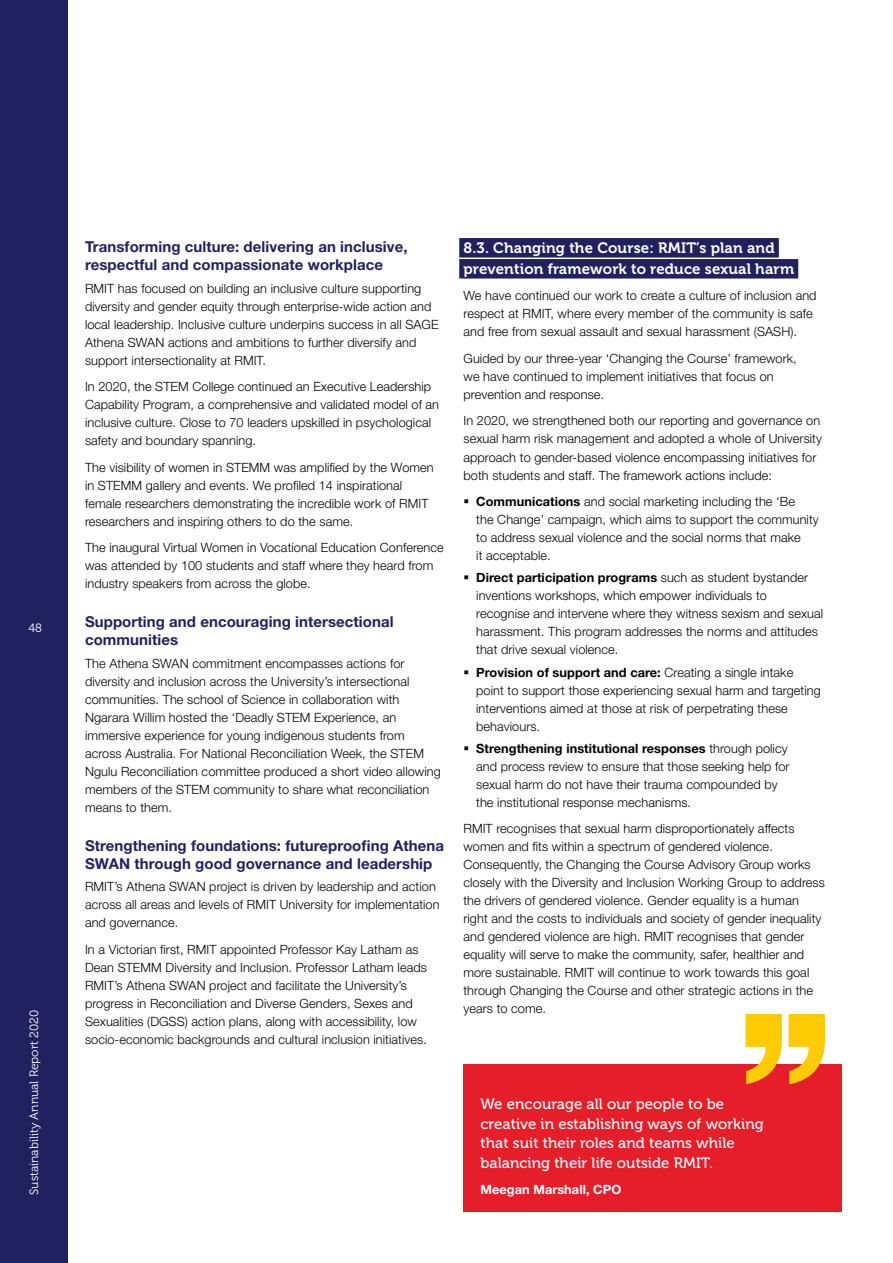
<style>
.page{position:relative;width:893px;height:1263px;background:#fff}
.page>*{position:absolute;margin:0;border:0;box-sizing:border-box;transform-origin:0 0}
.t1{font:700 15px/18px "Helvetica Neue LT Std";letter-spacing:.005em;color:#222160}
.t2{font:15px/19.5px "Museo 500";letter-spacing:.005em;color:#fff}
.t3{font:15px/21px "Museo 700";letter-spacing:.01em;color:#fff}
.t4{font:300 12.75px/18px "Helvetica Neue LT Std";letter-spacing:.005em;color:#000}
.t5{font:700 12.75px "Helvetica Neue LT Std";letter-spacing:.005em;color:#fff}
.t6{font:12px "Museo 300";color:#fff}
.s1{font-weight:700}
</style>
<div class="page">
<div style="left:0;top:0;width:68px;height:1263px;background:#222160"></div>
<div style="left:463px;top:1064px;width:379px;height:147px;background:#e61e2a"></div>
<svg style="left:746px;top:1014px;width:36px;height:70px"></svg>
<svg style="left:789px;top:1014px;width:36px;height:70px"></svg>
<div style="left:459px;top:238px;width:320px;height:20px;background:#222160"></div>
<div style="left:459px;top:259px;width:339px;height:20px;background:#222160"></div>
<p class="t6" style="left:28px;top:621px;width:15px">48</p>
<p class="t6" style="left:28px;top:1195px;width:187px;rotate:-90deg">Sustainability Annual Report 2020</p>
<p class="t1" style="left:85px;top:238px;width:324px">Transforming culture: delivering an inclusive, respectful and compassionate workplace</p>
<p class="t4" style="left:85px;top:279px;width:355px">RMIT has focused on building an inclusive culture supporting diversity and gender equity through enterprise-wide action and local leadership. Inclusive culture underpins success in all SAGE Athena SWAN actions and ambitions to further diversify and support intersectionality at RMIT.</p>
<p class="t4" style="left:85px;top:377px;width:356px">In 2020, the STEM College continued an Executive Leadership Capability Program, a comprehensive and validated model of an inclusive culture. Close to 70 leaders upskilled in psychological safety and boundary spanning.</p>
<p class="t4" style="left:85px;top:458px;width:350px">The visibility of women in STEMM was amplified by the Women in STEMM gallery and events. We profiled 14 inspirational female researchers demonstrating the incredible work of RMIT researchers and inspiring others to do the same.</p>
<p class="t4" style="left:85px;top:538px;width:360px">The inaugural Virtual Women in Vocational Education Conference was attended by 100 students and staff where they heard from industry speakers from across the globe.</p>
<p class="t1" style="left:85px;top:613px;width:310px">Supporting and encouraging intersectional communities</p>
<p class="t4" style="left:85px;top:654px;width:357px">The Athena SWAN commitment encompasses actions for diversity and inclusion across the University’s intersectional communities. The school of Science in collaboration with Ngarara Willim hosted the ‘Deadly STEM Experience, an immersive experience for young indigenous students from across Australia. For National Reconciliation Week, the STEM Ngulu Reconciliation committee produced a short video allowing members of the STEM community to share what reconciliation means to them.</p>
<p class="t1" style="left:85px;top:836px;width:361px">Strengthening foundations: futureproofing Athena<br>SWAN through good governance and leadership</p>
<p class="t4" style="left:85px;top:877px;width:356px">RMIT’s Athena SWAN project is driven by leadership and action across all areas and levels of RMIT University for implementation and governance.</p>
<p class="t4" style="left:85px;top:940px;width:343px">In a Victorian first, RMIT appointed Professor Kay Latham as Dean STEMM Diversity and Inclusion. Professor Latham leads RMIT’s Athena SWAN project and facilitate the University’s progress in Reconciliation and Diverse Genders, Sexes and Sexualities (DGSS) action plans, along with accessibility, low socio-economic backgrounds and cultural inclusion initiatives.</p>
<p class="t3" style="left:463px;top:237px;width:332px">8.3. Changing the Course: RMIT’s plan and prevention framework to reduce sexual harm</p>
<p class="t4" style="left:463px;top:287px;width:355px">We have continued our work to create a culture of inclusion and respect at RMIT, where every member of the community is safe and free from sexual assault and sexual harassment (SASH).</p>
<p class="t4" style="left:463px;top:349px;width:335px">Guided by our three-year ‘Changing the Course’ framework, we have continued to implement initiatives that focus on prevention and response.</p>
<p class="t4" style="left:463px;top:412px;width:360px">In 2020, we strengthened both our reporting and governance on sexual harm risk management and adopted a whole of University approach to gender-based violence encompassing initiatives for both students and staff. The framework actions include:</p>
<p class="t4" style="left:476px;top:492px;width:344px"><span class="s1">Communications</span> and social marketing including the ‘Be<br>the Change’ campaign, which aims to support the community to address sexual violence and the social norms that make<br>it acceptable.</p>
<p class="t4" style="left:476px;top:568px;width:348px"><span class="s1">Direct participation programs</span> such as student bystander inventions workshops, which empower individuals to recognise and intervene where they witness sexism and sexual harassment. This program addresses the norms and attitudes that drive sexual violence.</p>
<p class="t4" style="left:476px;top:663px;width:346px"><span class="s1">Provision of support and care:</span> Creating a single intake point to support those experiencing sexual harm and targeting interventions aimed at those at risk of perpetrating these behaviours.</p>
<p class="t4" style="left:476px;top:739px;width:315px"><span class="s1">Strengthening institutional responses</span> through policy and process review to ensure that those seeking help for sexual harm do not have their trauma compounded by the institutional response mechanisms.</p>
<p class="t4" style="left:463px;top:819px;width:363px">RMIT recognises that sexual harm disproportionately affects women and fits within a spectrum of gendered violence.<br>Consequently, the Changing the Course Advisory Group works closely with the Diversity and Inclusion Working Group to address the drivers of gendered violence. Gender equality is a human right and the costs to individuals and society of gender inequality and gendered violence are high. RMIT recognises that gender equality will serve to make the community, safer, healthier and more sustainable. RMIT will continue to work towards this goal through Changing the Course and other strategic actions in the years to come.</p>
<p class="t2" style="left:480px;top:1095px;width:285px">We encourage all our people to be creative in establishing ways of working that suit their roles and teams while balancing their life outside RMIT.</p>
<p class="t5" style="left:480px;top:1182px;width:142px">Meegan Marshall, CPO</p>
</div>
